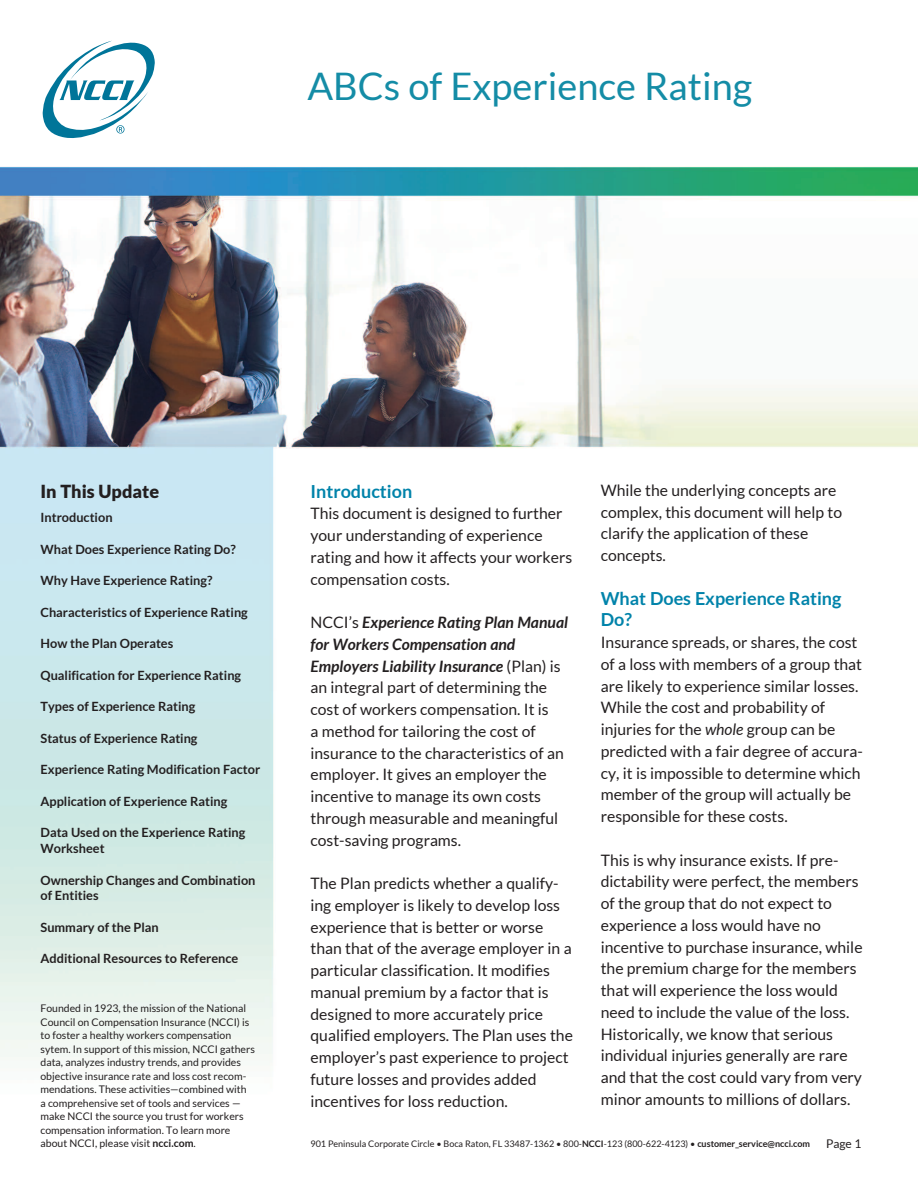
<style>
.page{position:relative;width:918px;height:1188px;background:#fff}
.page>*{position:absolute;margin:0;border:0;box-sizing:border-box;transform-origin:0 0}
.t1{font:37.95px "Lato";color:#148ca6}
.t2{font:700 18px/21.8px "Lato";color:#0083aa}
.t3{font:900 18px "Lato";color:#231f20}
.t4{font:15.75px/21.8px "Lato";color:#231f20}
.t5{font:700 12.75px/15.8px "Lato";color:#231f20}
.t6{font:12px "Lato";color:#231f20}
.t7{font:10.5px/13.5px "Lato";color:#231f20}
.t8{font:9px "Lato";color:#231f20}
.s1{font-weight:700}
.s2{font-weight:700;font-style:italic}
.s3{font-style:italic}
</style>
<div class="page">
<img style="left:0;top:40px;width:918px;height:1020px">
<svg style="left:43px;top:41px;width:112px;height:97px"></svg>
<h1 class="t1" style="left:308px;top:62px;width:446px">ABCs of Experience Rating</h1>
<p class="t3" style="left:40px;top:480px;width:120px">In This Update</p>
<p class="t5" style="left:40px;top:510px;width:74px">Introduction</p>
<p class="t5" style="left:40px;top:541px;width:197px">What Does Experience Rating Do?</p>
<p class="t5" style="left:40px;top:573px;width:173px">Why Have Experience Rating?</p>
<p class="t5" style="left:40px;top:604px;width:209px">Characteristics of Experience Rating</p>
<p class="t5" style="left:40px;top:636px;width:134px">How the Plan Operates</p>
<p class="t5" style="left:40px;top:667px;width:202px">Qualification for Experience Rating</p>
<p class="t5" style="left:40px;top:699px;width:156px">Types of Experience Rating</p>
<p class="t5" style="left:40px;top:730px;width:159px">Status of Experience Rating</p>
<p class="t5" style="left:40px;top:762px;width:221px">Experience Rating Modification Factor</p>
<p class="t5" style="left:40px;top:793px;width:188px">Application of Experience Rating</p>
<p class="t5" style="left:40px;top:825px;width:206px">Data Used on the Experience Rating<br>Worksheet</p>
<p class="t5" style="left:41px;top:872px;width:217px">Ownership Changes and Combination of Entities</p>
<p class="t5" style="left:41px;top:919px;width:120px">Summary of the Plan</p>
<p class="t5" style="left:41px;top:951px;width:199px">Additional Resources to Reference</p>
<p class="t7" style="left:40px;top:1002px;width:216px">Founded in 1923, the mission of the National Council on Compensation Insurance (NCCI) is to foster a healthy workers compensation sytem. In support of this mission, NCCI gathers data, analyzes industry trends, and provides objective insurance rate and loss cost recom&shy;mendations. These activities—combined with<br>a comprehensive set of tools and services — make NCCI the source you trust for workers compensation information. To learn more about NCCI, please visit <span class="s1">ncci.com</span>.</p>
<p class="t2" style="left:310px;top:480px;width:103px">Introduction</p>
<p class="t4" style="left:310px;top:503px;width:263px">This document is designed to further your understanding of experience rating and how it affects your workers compensation costs.</p>
<p class="t4" style="left:310px;top:611px;width:259px">NCCI’s <span class="s2">Experience Rating Plan Manual for Workers Compensation and Employers Liability Insurance</span> (Plan) is an integral part of determining the cost of workers compensation. It is<br>a method for tailoring the cost of insurance to the characteristics of an employer. It gives an employer the incentive to manage its own costs through measurable and meaningful cost-saving programs.</p>
<p class="t4" style="left:310px;top:872px;width:264px">The Plan predicts whether a qualify&shy;ing employer is likely to develop loss experience that is better or worse than that of the average employer in a particular classification. It modifies manual premium by a factor that is designed to more accurately price qualified employers. The Plan uses the employer’s past experience to project future losses and provides added incentives for loss reduction.</p>
<p class="t4" style="left:601px;top:479px;width:243px">While the underlying concepts are complex, this document will help to clarify the application of these concepts.</p>
<p class="t2" style="left:601px;top:587px;width:242px">What Does Experience Rating<br>Do?</p>
<p class="t4" style="left:601px;top:631px;width:264px">Insurance spreads, or shares, the cost of a loss with members of a group that are likely to experience similar losses.<br>While the cost and probability of injuries for the <span class="s3">whole</span> group can be predicted with a fair degree of accura&shy;cy, it is impossible to determine which member of the group will actually be responsible for these costs.</p>
<p class="t4" style="left:601px;top:849px;width:263px">This is why insurance exists. If pre&shy;dictability were perfect, the members of the group that do not expect to experience a loss would have no incentive to purchase insurance, while the premium charge for the members that will experience the loss would need to include the value of the loss.<br>Historically, we know that serious individual injuries generally are rare and that the cost could vary from very minor amounts to millions of dollars.</p>
<p class="t8" style="left:310px;top:1138px;width:501px">901 Peninsula Corporate Circle • Boca Raton, FL 33487-1362 • 800-<span class="s1">NCCI</span>-123 (800-622-4123) • <span class="s1">customer_service@ncci.com</span></p>
<p class="t6" style="left:826px;top:1136px;width:37px">Page 1</p>
</div>
